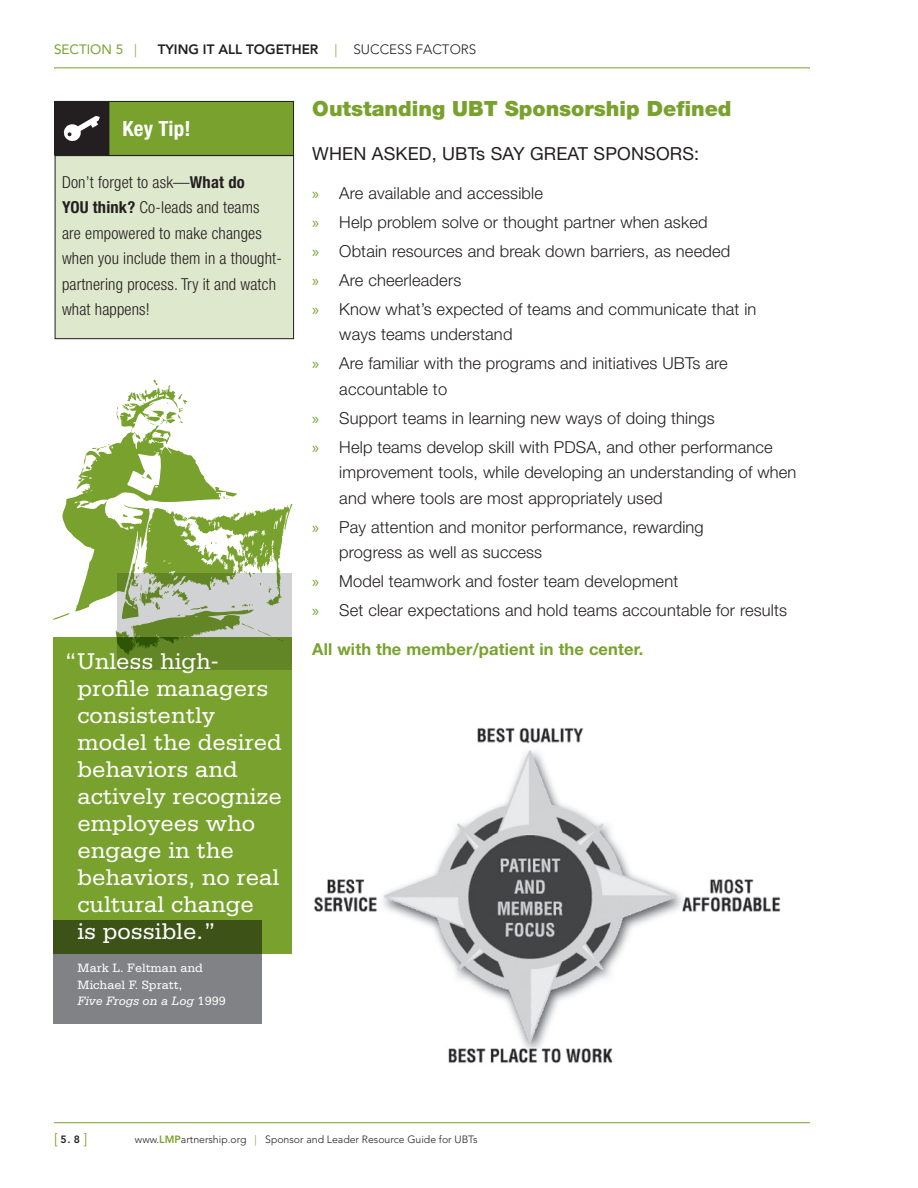
<style>
.page{position:relative;width:918px;height:1188px;background:#fff}
.page>*{position:absolute;margin:0;border:0;box-sizing:border-box;transform-origin:0 0}
.t1{font:24px/27px "Serifa";color:#fff}
.t2{font:900 21px "Helvetica Neue LT Std";color:#78a22d}
.t3{font:700 condensed 21px "Helvetica Neue LT Std";letter-spacing:.01em;color:#fff}
.t4{font:18px "Helvetica Neue LT Std";letter-spacing:.01em;color:#231f20}
.t5{font:300 16.5px/29px "Helvetica Neue LT Std";letter-spacing:.01em;color:#231f20}
.t6{font:300 condensed 16.5px/25.5px "Helvetica Neue LT Std";letter-spacing:.01em;color:#231f20}
.t7{font:700 16.5px "Helvetica Neue LT Std";letter-spacing:.01em;color:#78a22d}
.t8{font:800 13.5px "Avenir";color:#231f20}
.t9{font:12.75px/16.5px "Serifa";color:#fff}
.t10{font:300 10.5px "Avenir LT Std";color:#231f20}
.t11{font:800 10.5px "Avenir";color:#231f20}
.s1{font-weight:400;color:#78a22d}
.s2{font-family:"Avenir LT Std";font-weight:300;color:#78a22d}
.s3{font-family:"Avenir LT Std";font-weight:300}
.s4{font-weight:700}
.s5{font-style:italic}
.s6{font-family:"Myriad Pro";font-weight:400;color:#78a22d}
.s7{font-family:"Avenir LT Std";font-weight:300;font-size:15px;color:#78a22d}
.s8{font-family:"Avenir";font-weight:800;color:#78a22d}
.s9{color:#78a22d}
</style>
<div class="page">
<hr style="left:54px;top:1122px;width:756px;height:1px;background:#78a22d">
<svg style="left:53px;top:380px;width:240px;height:258px"></svg>
<img style="left:314px;top:728px;width:467px;height:335px">
<div style="left:55px;top:156px;width:239px;height:183px;background:#dee8cc"></div>
<div style="left:55px;top:155px;width:239px;height:184px;border:1px solid #231f20"></div>
<div style="left:55px;top:101px;width:54px;height:54px;background:#231f20"></div>
<div style="left:55px;top:101px;width:54px;height:55px;border:1px solid #231f20"></div>
<div style="left:109px;top:101px;width:185px;height:54px;background:#78a22d"></div>
<div style="left:109px;top:101px;width:185px;height:55px;border:1px solid #231f20"></div>
<svg style="left:63px;top:116px;width:37px;height:25px"></svg>
<svg style="left:117px;top:573px;width:175px;height:65px;background:#abb798"></svg>
<div style="left:53px;top:638px;width:239px;height:316px;background:#78a22d"></div>
<svg style="left:53px;top:920px;width:209px;height:103px;background:#697260"></svg>
<hr style="left:54px;top:68px;width:756px;height:1px;background:#78a22d">
<p class="t8" style="left:54px;top:42px;width:424px"><span class="s1">SECTION 5</span> <span class="s2">|</span> TYING IT ALL TOGETHER <span class="s2">|</span> <span class="s3">SUCCESS FACTORS</span></p>
<p class="t3" style="left:122px;top:116px;width:70px">Key Tip!</p>
<p class="t6" style="left:62px;top:169px;width:221px">Don’t forget to ask—<span class="s4">What do<br>YOU think?</span> Co-leads and teams are empowered to make changes when you include them in a thought&shy;partnering process. Try it and watch what happens!</p>
<h1 class="t1" style="left:78px;top:648px;width:206px;text-indent:-13px">“Unless high&shy;profile managers consistently model the desired behaviors and actively recognize employees who engage in the behaviors, no real cultural change<br>is possible.”</h1>
<p class="t9" style="left:78px;top:960px;width:150px">Mark L. Feltman and<br>Michael F. Spratt,<br><span class="s5">Five Frogs on a Log</span> 1999</p>
<p class="t2" style="left:312px;top:96px;width:421px">Outstanding UBT Sponsorship Defined</p>
<p class="t4" style="left:312px;top:143px;width:388px">WHEN ASKED, UBTs SAY GREAT SPONSORS:</p>
<p class="t5" style="left:312px;top:178px;width:446px"><span class="s6">»</span> Are available and accessible<br><span class="s6">»</span> Help problem solve or thought partner when asked<br><span class="s6">»</span> Obtain resources and break down barriers, as needed<br><span class="s6">»</span> Are cheerleaders<br><span class="s6">»</span> Know what’s expected of teams and communicate that in</p>
<p class="t5" style="left:312px;top:320px;width:417px;text-indent:27px">ways teams understand<br><span class="s6">»</span> Are familiar with the programs and initiatives UBTs are</p>
<p class="t5" style="left:312px;top:374px;width:462px;text-indent:27px">accountable to<br><span class="s6">»</span> Support teams in learning new ways of doing things<br><span class="s6">»</span> Help teams develop skill with PDSA, and other performance</p>
<p class="t5" style="left:339px;top:459px;width:459px;line-height:25.5px">improvement tools, while developing an understanding of when and where tools are most appropriately used</p>
<p class="t5" style="left:339px;top:514px;width:366px;line-height:25.5px;text-indent:-27px"><span class="s6">»</span> Pay attention and monitor performance, rewarding progress as well as success</p>
<p class="t5" style="left:312px;top:567px;width:476px"><span class="s6">»</span> Model teamwork and foster team development<br><span class="s6">»</span> Set clear expectations and hold teams accountable for results</p>
<p class="t7" style="left:312px;top:639px;width:333px">All with the member/patient in the center.</p>
<p class="t11" style="left:54px;top:1133px;width:35px"><span class="s7">[</span>5.8<span class="s7">]</span></p>
<p class="t10" style="left:135px;top:1133px;width:344px">www.<span class="s8">LMP</span>artnership.org <span class="s9">|</span> Sponsor and Leader Resource Guide for UBTs</p>
</div>
